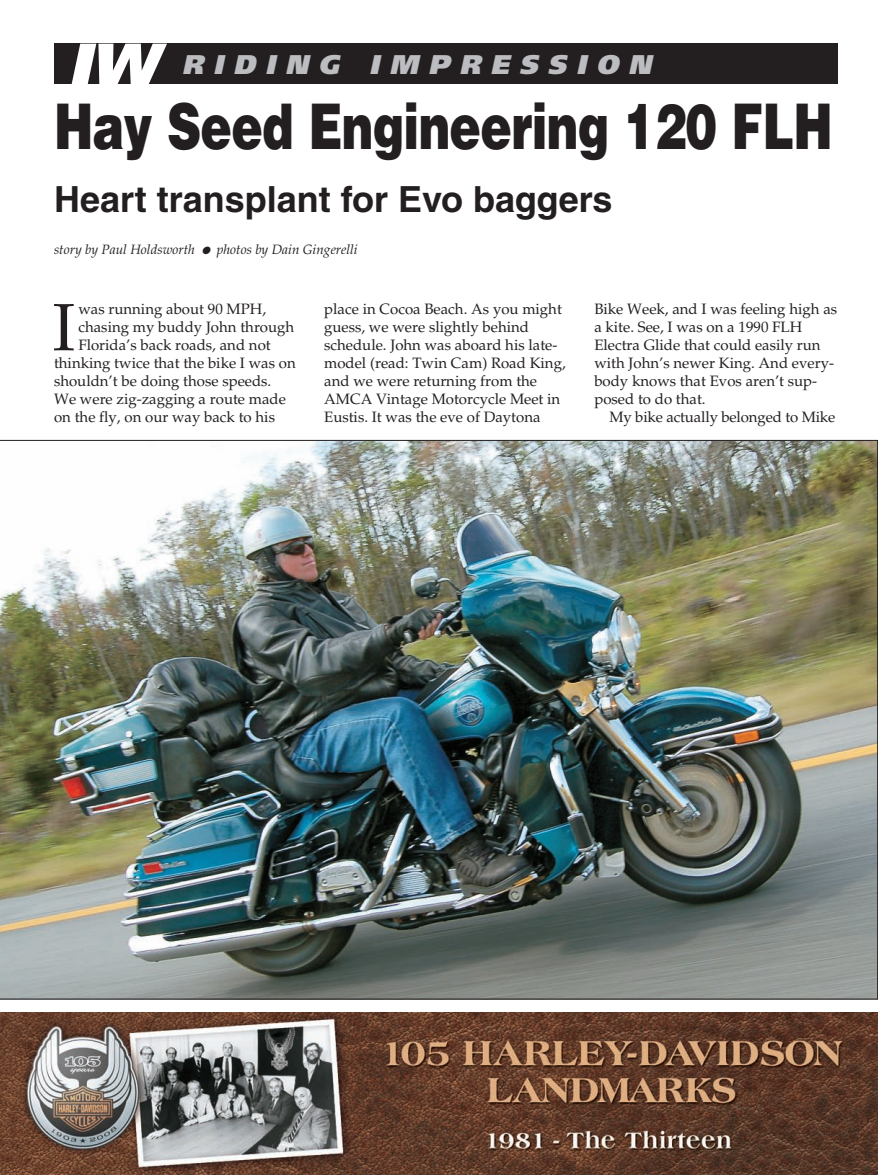
<style>
.page{position:relative;width:878px;height:1175px;background:#fff}
.page>*{position:absolute;margin:0;border:0;box-sizing:border-box;transform-origin:0 0}
.t1{font:66.9px "Palatino";color:#231f20}
.t2{font:900 63px "Helvetica";letter-spacing:-.015em;color:#231f20;scale:.75 1}
.t3{font:italic 900 60px "Frutiger";color:#fff}
.t4{font:700 36px "Helvetica";color:#231f20}
.t5{font:italic 900 27px "Frutiger";color:#bcbdc0}
.t6{font:15px/18px "Palatino";color:#231f20}
.t7{font:italic 13.5px "Palatino";color:#231f20}
</style>
<div class="page">
<div style="left:54px;top:44px;width:783px;height:40px;background:#231f20"></div>
<img style="left:0;top:440px;width:878px;height:559px">
<img style="left:0;top:1012px;width:878px;height:162px">
<h3 class="t3" style="left:68px;top:40px;width:90px">IW</h3>
<h3 class="t5" style="left:182px;top:54px;width:476px">RIDING IMPRESSION</h3>
<h2 class="t2" style="left:54px;top:103px;width:1039px">Hay Seed Engineering 120 FLH</h2>
<h3 class="t4" style="left:54px;top:186px;width:560px">Heart transplant for Evo baggers</h3>
<p class="t7" style="left:54px;top:244px;width:305px">story by Paul Holdsworth ● photos by Dain Gingerelli</p>
<h1 class="t1" style="left:53px;top:301px;width:24px">I</h1>
<p class="t6" style="left:78px;top:302px;width:189px">was running about 90 MPH,</p>
<p class="t6" style="left:78px;top:320px;width:217px">chasing my buddy John through</p>
<p class="t6" style="left:78px;top:338px;width:194px">Florida’s back roads, and not</p>
<p class="t6" style="left:54px;top:356px;width:243px">thinking twice that the bike I was on</p>
<p class="t6" style="left:54px;top:374px;width:219px">shouldn’t be doing those speeds.</p>
<p class="t6" style="left:54px;top:392px;width:233px">We were zig-zagging a route made</p>
<p class="t6" style="left:54px;top:410px;width:222px">on the fly, on our way back to his</p>
<p class="t6" style="left:324px;top:302px;width:243px">place in Cocoa Beach. As you might guess, we were slightly behind schedule. John was aboard his late&shy;model (read: Twin Cam) Road King, and we were returning from the<br>AMCA Vintage Motorcycle Meet in<br>Eustis. It was the eve of Daytona</p>
<p class="t6" style="left:594px;top:302px;width:244px">Bike Week, and I was feeling high as a kite. See, I was on a 1990 FLH<br>Electra Glide that could easily run with John’s newer King. And every&shy;body knows that Evos aren’t sup&shy;posed to do that.</p>
<p class="t6" style="left:609px;top:410px;width:227px">My bike actually belonged to Mike</p>
</div>
